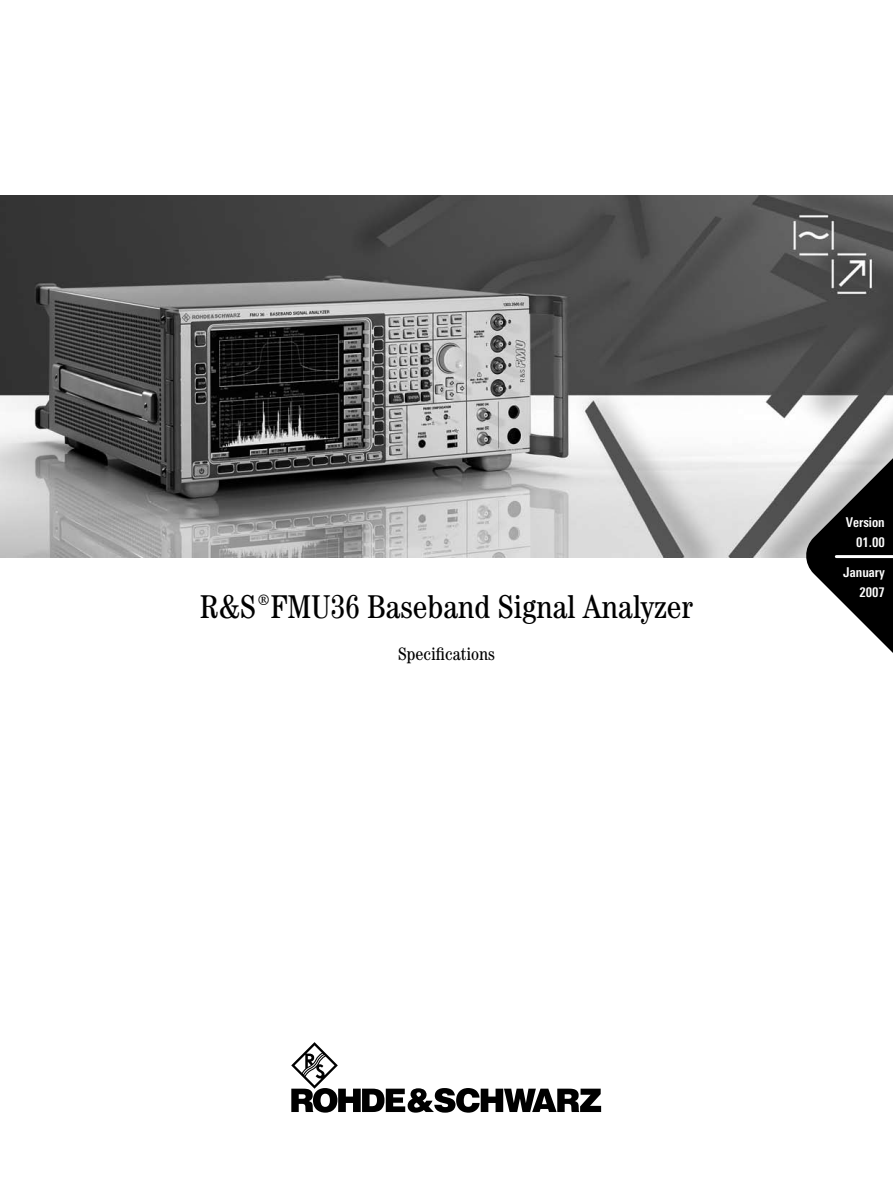
<style>
.page{position:relative;width:893px;height:1191px;background:#fff}
.page>*{position:absolute;margin:0;border:0;box-sizing:border-box;transform-origin:0 0}
.t1{font:condensed 33px "Century";color:#000}
.t2{font:condensed 18px "Century";color:#000}
.t3{font:700 13.5px/20.2px "RS Univers Cond";color:#fff;text-align:right}
</style>
<div class="page">
<img style="left:0;top:196px;width:893px;height:361px">
<svg style="left:804px;top:446px;width:89px;height:207px"></svg>
<hr style="left:836px;top:555px;width:57px;height:3px;background:#fff">
<svg style="left:291px;top:1042px;width:310px;height:70px"></svg>
<p class="t1" style="left:200px;top:587px;width:495px">¸FMU36 Baseband Signal Analyzer</p>
<p class="t2" style="left:398px;top:643px;width:98px">Specifications</p>
<p class="t3" style="left:846px;top:511px;width:40px">Version<br>01.00</p>
<p class="t3" style="left:843px;top:562px;width:43px">January<br>2007</p>
</div>
